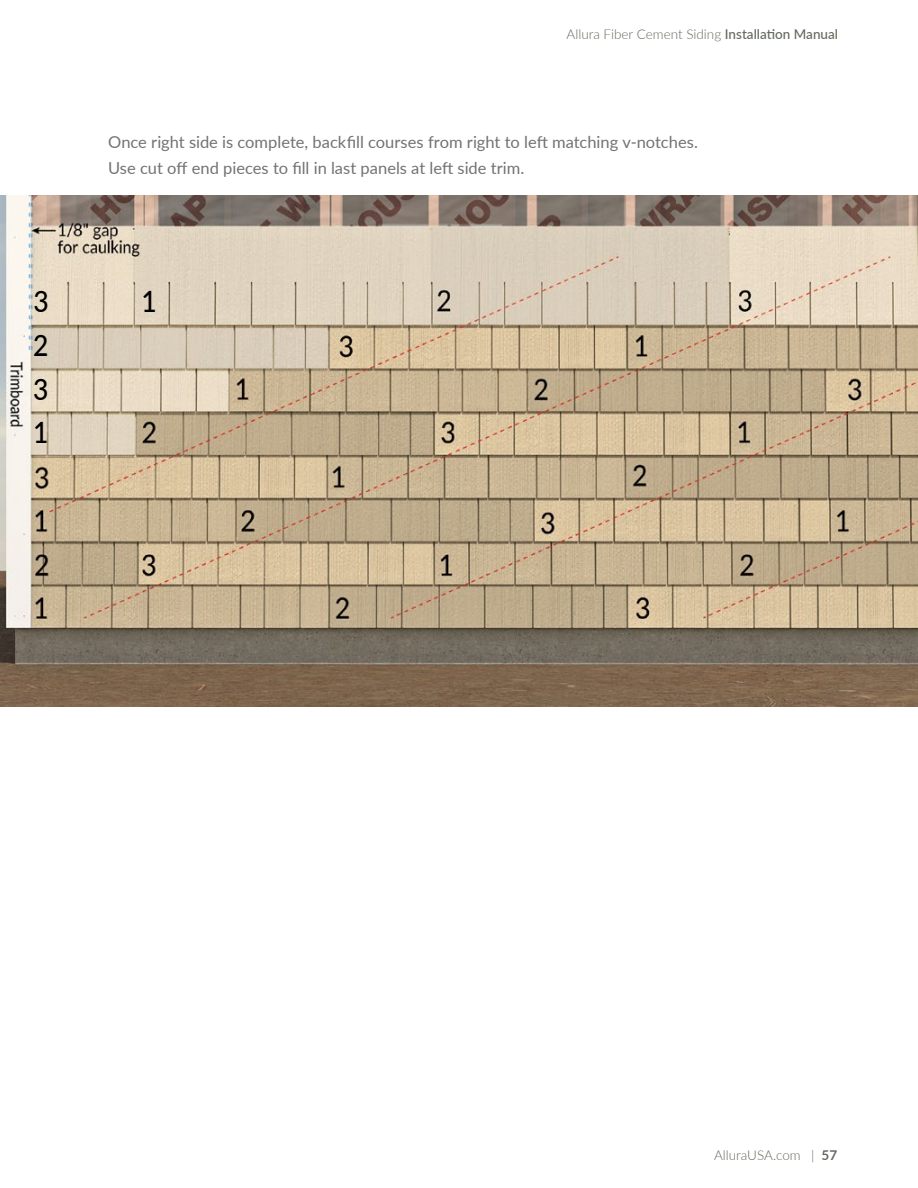
<style>
.page{position:relative;width:918px;height:1188px;background:#fff}
.page>*{position:absolute;margin:0;border:0;box-sizing:border-box;transform-origin:0 0}
.t1{font:500 29.4px "Lato";color:#000;scale:.9 1}
.t2{font:16.5px/25.5px "Lato";color:#717271}
.t3{font:300 13.5px "Lato";color:#646a5d}
.s1{font-weight:500}
.s2{font-weight:700}
</style>
<div class="page">
<img style="left:0;top:195px;width:918px;height:512px">
<p class="t3" style="left:567px;top:24px;width:273px">Allura Fiber Cement Siding <span class="s1">Installation Manual</span></p>
<p class="t2" style="left:108px;top:129px;width:592px">Once right side is complete, backfill courses from right to left matching v-notches.<br>Use cut off end pieces to fill in last panels at left side trim.</p>
<h1 class="t1" style="left:33px;top:280px;width:19px">3</h1>
<h1 class="t1" style="left:141px;top:280px;width:19px">1</h1>
<h1 class="t1" style="left:33px;top:324px;width:19px">2</h1>
<h1 class="t1" style="left:33px;top:368px;width:19px">3</h1>
<h1 class="t1" style="left:33px;top:411px;width:19px">1</h1>
<p class="t3" style="left:714px;top:1146px;width:125px">AlluraUSA.com | <span class="s2">57</span></p>
</div>
